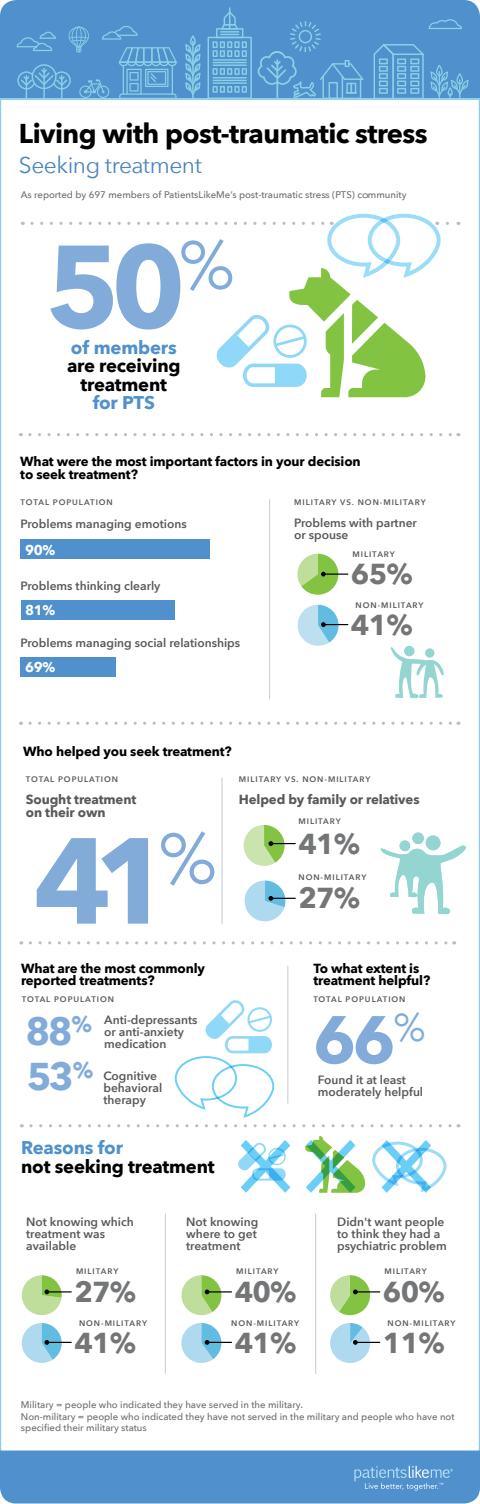
<style>
.page{position:relative;width:480px;height:1504px;background:#fff}
.page>*{position:absolute;margin:0;border:0;box-sizing:border-box;transform-origin:0 0}
.t1{font:700 120.76px "Avenir Next";color:#83abda}
.t2{font:700 115.48px "Avenir Next";color:#83abda}
.t3{font:700 66.28px "Avenir Next";color:#83abda}
.t4{font:700 38.64px/45.4px "Avenir Next";color:#83abda}
.t5{font:700 28.8px "Avenir Next";letter-spacing:-.03em;color:#737577}
.t6{font:700 27.2px "Avenir Next";letter-spacing:-.02em;color:#000}
.t7{font:22.8px "Avenir Next";letter-spacing:-.02em;color:#4a85bc}
.t8{font:700 18.4px/18.4px "Avenir Next";letter-spacing:-.01em;color:#000;text-align:center}
.t9{font:700 18.4px "Avenir Next";letter-spacing:-.01em;color:#5091cd}
.t10{font:700 14px "Avenir Next";color:#fff}
.t11{font:700 13.2px/12.5px "Avenir Next";letter-spacing:-.01em;color:#000}
.t12{font:700 13.2px "Avenir Next";letter-spacing:-.01em;color:#58595b}
.t13{font:600 12px/12px "Avenir Next";color:#58595b}
.t14{font:500 9.6px/11.6px "Avenir Next";color:#6d6e71}
.t15{font:600 8px "Avenir Next";letter-spacing:.12em;color:#58595b}
</style>
<div class="page">
<hr style="left:269px;top:499px;width:1px;height:200px;background:#d1d3d4">
<hr style="left:315px;top:1213px;width:1px;height:161px;background:#d1d3d4">
<hr style="left:165px;top:1213px;width:1px;height:161px;background:#d1d3d4">
<hr style="left:221px;top:777px;width:2px;height:147px;background:#d1d3d4">
<hr style="left:287px;top:966px;width:1px;height:137px;background:#d1d3d4">
<div style="left:0;top:0;width:480px;height:98px;background:#5091cd"></div>
<svg style="left:79px;top:79px;width:30px;height:19px"></svg>
<svg style="left:429px;top:19px;width:33px;height:10px"></svg>
<svg style="left:102px;top:26px;width:36px;height:14px"></svg>
<svg style="left:119px;top:47px;width:58px;height:51px"></svg>
<svg style="left:374px;top:44px;width:50px;height:54px"></svg>
<svg style="left:17px;top:64px;width:54px;height:34px"></svg>
<hr style="left:192px;top:59px;width:2px;height:40px;background:#8ad2e6">
<svg style="left:185px;top:35px;width:16px;height:60px"></svg>
<svg style="left:68px;top:27px;width:21px;height:25px"></svg>
<svg style="left:208px;top:7px;width:44px;height:91px"></svg>
<hr style="left:213px;top:77px;width:34px;height:2px;background:#8ad2e6">
<hr style="left:213px;top:82px;width:34px;height:2px;background:#8ad2e6">
<hr style="left:213px;top:80px;width:34px;height:1px;background:#8ad2e6">
<svg style="left:258px;top:21px;width:105px;height:77px"></svg>
<svg style="left:430px;top:65px;width:39px;height:33px"></svg>
<svg style="left:17px;top:32px;width:39px;height:19px"></svg>
<hr style="left:0;top:98px;width:480px;height:1px;background:#8ad2e6">
<div style="left:0;top:1450px;width:480px;height:53px;background:#5091cd"></div>
<svg style="left:30px;top:433px;width:429px;height:3px"></svg>
<svg style="left:30px;top:721px;width:429px;height:4px"></svg>
<svg style="left:30px;top:941px;width:425px;height:3px"></svg>
<svg style="left:390px;top:645px;width:54px;height:53px"></svg>
<svg style="left:243px;top:825px;width:53px;height:41px"></svg>
<svg style="left:330px;top:1275px;width:50px;height:40px"></svg>
<hr style="left:355px;top:1341px;width:25px;height:2px;background:#000">
<svg style="left:330px;top:1323px;width:43px;height:40px"></svg>
<svg style="left:181px;top:1275px;width:51px;height:88px"></svg>
<svg style="left:21px;top:1275px;width:51px;height:41px"></svg>
<hr style="left:47px;top:1341px;width:25px;height:2px;background:#000">
<svg style="left:21px;top:1323px;width:41px;height:40px"></svg>
<hr style="left:271px;top:897px;width:25px;height:2px;background:#000">
<svg style="left:244px;top:880px;width:41px;height:42px"></svg>
<div style="left:21px;top:540px;width:189px;height:19px;background:#5091cd"></div>
<div style="left:21px;top:600px;width:153px;height:19px;background:#5091cd"></div>
<div style="left:21px;top:657px;width:95px;height:20px;background:#5091cd"></div>
<hr style="left:323px;top:573px;width:25px;height:2px;background:#000">
<svg style="left:297px;top:554px;width:41px;height:41px"></svg>
<svg style="left:297px;top:605px;width:51px;height:41px"></svg>
<div style="left:426px;top:835px;width:14px;height:15px;background:#94d5d2;border-radius:50%"></div>
<svg style="left:380px;top:845px;width:86px;height:69px"></svg>
<div style="left:400px;top:840px;width:10px;height:11px;background:#94d5d2;border-radius:50%"></div>
<div style="left:412px;top:832px;width:12px;height:12px;background:#94d5d2;border-radius:50%"></div>
<svg style="left:31px;top:999px;width:428px;height:194px"></svg>
<svg style="left:32px;top:213px;width:427px;height:184px"></svg>
<h3 class="t6" style="left:19px;top:110px;width:410px">Living with post-traumatic stress</h3>
<h3 class="t7" style="left:19px;top:146px;width:185px">Seeking treatment</h3>
<p class="t14" style="left:21px;top:188px;width:387px">As reported by 697 members of PatientsLikeMe’s post-traumatic stress (PTS) community</p>
<h2 class="t2" style="left:46px;top:187px;width:191px">50<sup>%</sup></h2>
<h3 class="t9" style="left:71px;top:331px;width:107px">of members</h3>
<h3 class="t8" style="left:67px;top:356px;width:115px">are receiving treatment</h3>
<h3 class="t9" style="left:93px;top:387px;width:64px">for PTS</h3>
<p class="t11" style="left:20px;top:455px;width:342px">What were the most important factors in your decision to seek treatment?</p>
<p class="t13" style="left:294px;top:517px;width:124px">Problems with partner or spouse</p>
<p class="t15" style="left:21px;top:496px;width:94px">TOTAL POPULATION</p>
<p class="t15" style="left:294px;top:496px;width:133px">MILITARY VS. NON-MILITARY</p>
<p class="t13" style="left:21px;top:517px;width:168px">Problems managing emotions</p>
<p class="t10" style="left:25px;top:537px;width:32px">90%</p>
<p class="t13" style="left:21px;top:579px;width:141px">Problems thinking clearly</p>
<p class="t10" style="left:25px;top:598px;width:32px">81%</p>
<p class="t13" style="left:21px;top:636px;width:221px">Problems managing social relationships</p>
<p class="t10" style="left:25px;top:655px;width:32px">69%</p>
<p class="t11" style="left:23px;top:745px;width:210px">Who helped you seek treatment?</p>
<p class="t15" style="left:353px;top:548px;width:44px">MILITARY</p>
<h3 class="t5" style="left:351px;top:549px;width:63px">65%</h3>
<p class="t15" style="left:356px;top:598px;width:70px">NON-MILITARY</p>
<h3 class="t5" style="left:351px;top:600px;width:63px">41%</h3>
<p class="t15" style="left:26px;top:772px;width:94px">TOTAL POPULATION</p>
<p class="t15" style="left:239px;top:772px;width:133px">MILITARY VS. NON-MILITARY</p>
<p class="t12" style="left:26px;top:787px;width:112px">Sought treatment</p>
<p class="t12" style="left:239px;top:787px;width:182px">Helped by family or relatives</p>
<p class="t12" style="left:26px;top:800px;width:81px">on their own</p>
<p class="t15" style="left:298px;top:814px;width:44px">MILITARY</p>
<h1 class="t1" style="left:34px;top:777px;width:185px">41<sup>%</sup></h1>
<h3 class="t5" style="left:298px;top:818px;width:63px">41%</h3>
<p class="t15" style="left:298px;top:870px;width:70px">NON-MILITARY</p>
<h3 class="t5" style="left:298px;top:873px;width:63px">27%</h3>
<p class="t11" style="left:21px;top:961px;width:186px">What are the most commonly reported treatments?</p>
<p class="t11" style="left:313px;top:961px;width:118px">To what extent is treatment helpful?</p>
<p class="t15" style="left:22px;top:992px;width:94px">TOTAL POPULATION</p>
<p class="t15" style="left:313px;top:992px;width:94px">TOTAL POPULATION</p>
<h3 class="t4" style="left:25px;top:1008px;width:69px">88<sup>%<br></sup>53<sup>%</sup></h3>
<p class="t13" style="left:104px;top:1013px;width:95px">Anti-depressants or anti-anxiety medication</p>
<p class="t13" style="left:103px;top:1069px;width:60px">Cognitive behavioral therapy</p>
<h3 class="t9" style="left:21px;top:1132px;width:103px">Reasons for</h3>
<h3 class="t8" style="left:21px;top:1156px;width:195px">not seeking treatment</h3>
<p class="t13" style="left:26px;top:1215px;width:109px">Not knowing which treatment was available</p>
<p class="t13" style="left:186px;top:1215px;width:74px">Not knowing where to get treatment</p>
<p class="t15" style="left:76px;top:1264px;width:44px">MILITARY</p>
<h3 class="t5" style="left:74px;top:1267px;width:63px">27%</h3>
<p class="t15" style="left:79px;top:1316px;width:70px">NON-MILITARY</p>
<h3 class="t5" style="left:74px;top:1317px;width:63px">41%</h3>
<p class="t15" style="left:236px;top:1264px;width:44px">MILITARY</p>
<h3 class="t5" style="left:235px;top:1267px;width:63px">40%</h3>
<p class="t15" style="left:231px;top:1316px;width:70px">NON-MILITARY</p>
<h3 class="t5" style="left:235px;top:1317px;width:63px">41%</h3>
<h3 class="t3" style="left:313px;top:982px;width:114px">66<sup>%</sup></h3>
<p class="t13" style="left:318px;top:1073px;width:107px">Found it at least moderately helpful</p>
<p class="t13" style="left:337px;top:1215px;width:111px">Didn't want people to think they had a psychiatric problem</p>
<p class="t15" style="left:385px;top:1264px;width:44px">MILITARY</p>
<h3 class="t5" style="left:383px;top:1267px;width:63px">60%</h3>
<p class="t15" style="left:388px;top:1316px;width:70px">NON-MILITARY</p>
<h3 class="t5" style="left:383px;top:1317px;width:63px">11%</h3>
<p class="t14" style="left:21px;top:1398px;width:435px">Military = people who indicated they have served in the military.<br>Non-military = people who indicated they have not served in the military and people who have not specified their military status</p>
</div>
